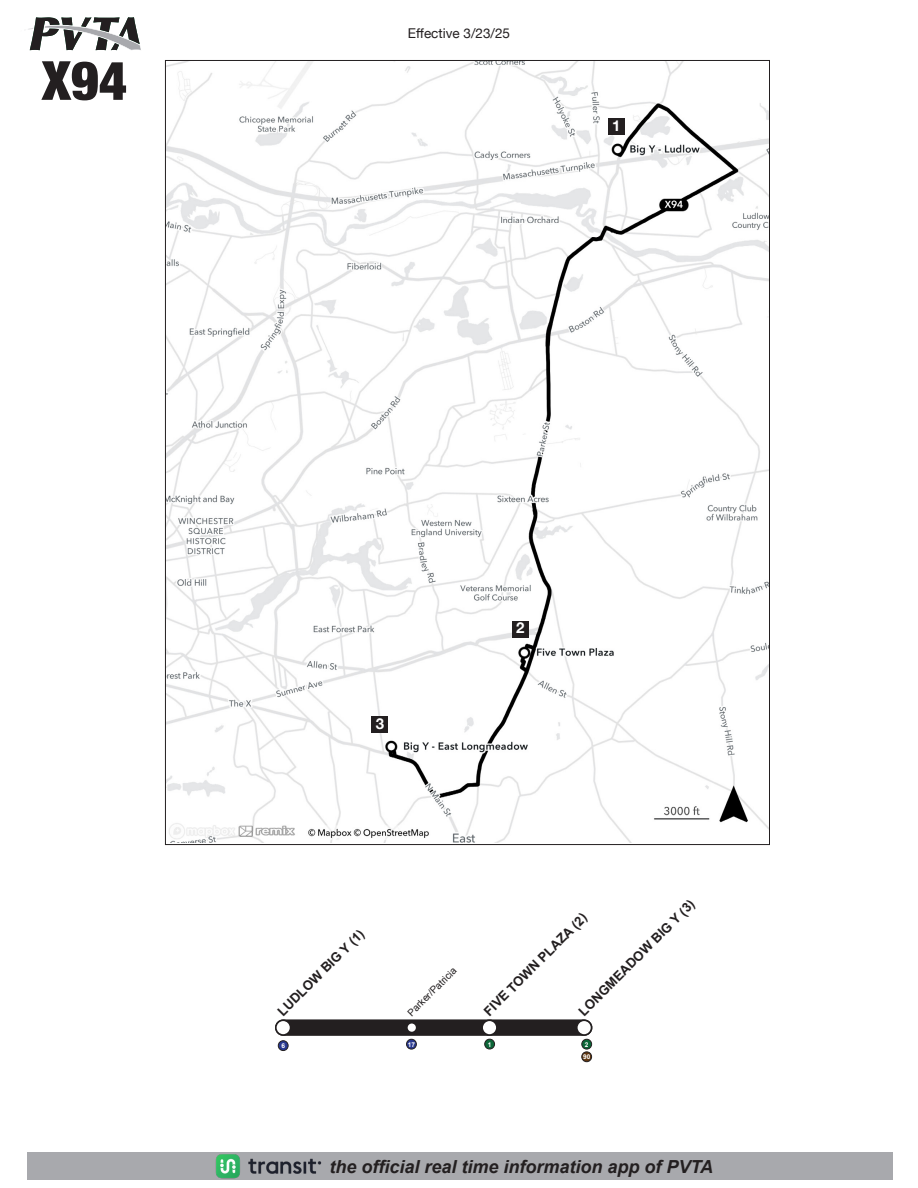
<style>
.page{position:relative;width:918px;height:1188px;background:#fff}
.page>*{position:absolute;margin:0;border:0;box-sizing:border-box;transform-origin:0 0}
.t1{font:900 condensed 54px "Helvetica Neue";color:#231f20}
.t2{font:italic 700 18px "Arial";color:#231f20}
.t3{font:700 15px "Helvetica Neue";color:#fff}
.t4{font:13.5px "Helvetica Neue";color:#231f20}
.t5{font:700 13.05px "Arial";color:#231f20}
.t6{font:9.9px "Arial";color:#231f20}
.t7{font:700 6.6px/12.6px "Arial";color:#fff}
</style>
<div class="page">
<svg style="left:28px;top:17px;width:113px;height:34px"></svg>
<div style="left:27px;top:1152px;width:865px;height:28px;background:#a8a9ad"></div>
<img style="left:215px;top:1154px;width:107px;height:25px">
<div style="left:283px;top:1019px;width:301px;height:17px;background:#231f20"></div>
<div style="left:276px;top:1020px;width:15px;height:15px;background:#fff;border-radius:50%"></div>
<div style="left:275px;top:1019px;width:16px;height:17px;border:2px solid #231f20;border-radius:50%"></div>
<div style="left:577px;top:1020px;width:15px;height:15px;background:#fff;border-radius:50%"></div>
<div style="left:576px;top:1019px;width:16px;height:17px;border:2px solid #231f20;border-radius:50%"></div>
<div style="left:482px;top:1020px;width:15px;height:15px;background:#fff;border-radius:50%"></div>
<div style="left:481px;top:1019px;width:17px;height:17px;border:2px solid #231f20;border-radius:50%"></div>
<div style="left:408px;top:1024px;width:8px;height:8px;background:#fff;border-radius:50%"></div>
<div style="left:278px;top:1041px;width:10px;height:10px;background:#283890;border-radius:50%"></div>
<div style="left:278px;top:1040px;width:11px;height:11px;border:1px solid #231f20;border-radius:50%"></div>
<div style="left:407px;top:1039px;width:9px;height:10px;background:#283890;border-radius:50%"></div>
<div style="left:406px;top:1039px;width:11px;height:11px;border:1px solid #231f20;border-radius:50%"></div>
<div style="left:485px;top:1039px;width:10px;height:10px;background:#0c6638;border-radius:50%"></div>
<div style="left:484px;top:1039px;width:11px;height:10px;border:1px solid #231f20;border-radius:50%"></div>
<div style="left:582px;top:1039px;width:10px;height:10px;background:#0c6638;border-radius:50%"></div>
<div style="left:581px;top:1039px;width:11px;height:11px;border:1px solid #231f20;border-radius:50%"></div>
<div style="left:582px;top:1052px;width:10px;height:10px;background:#603711;border-radius:50%"></div>
<div style="left:581px;top:1051px;width:11px;height:11px;border:1px solid #231f20;border-radius:50%"></div>
<img style="left:167px;top:62px;width:601px;height:780px">
<div style="left:608px;top:119px;width:16px;height:16px;background:#231f20"></div>
<div style="left:512px;top:621px;width:16px;height:16px;background:#231f20"></div>
<div style="left:372px;top:716px;width:16px;height:16px;background:#231f20"></div>
<h1 class="t1" style="left:42px;top:36px;width:87px">X94</h1>
<p class="t4" style="left:408px;top:23px;width:104px">Effective 3/23/25</p>
<p class="t3" style="left:612px;top:114px;width:10px">1</p>
<p class="t3" style="left:376px;top:711px;width:10px">3</p>
<p class="t3" style="left:516px;top:616px;width:10px">2</p>
<p class="t5" style="left:274px;top:1007px;width:118px;rotate:-45deg">LUDLOW BIG Y (1)</p>
<p class="t6" style="left:405px;top:1010px;width:66px;rotate:-45deg">Parker/Patricia</p>
<p class="t5" style="left:575px;top:1007px;width:159px;rotate:-45deg">LONGMEADOW BIG Y (3)</p>
<p class="t5" style="left:480px;top:1007px;width:141px;rotate:-45deg">FIVE TOWN PLAZA (2)</p>
<p class="t7" style="left:281px;top:1040px;width:5px">6</p>
<p class="t7" style="left:408px;top:1038px;width:9px">17</p>
<p class="t7" style="left:488px;top:1038px;width:5px">1</p>
<p class="t7" style="left:583px;top:1038px;width:9px">2<br>90</p>
<h2 class="t2" style="left:330px;top:1155px;width:385px">the official real time information app of PVTA</h2>
</div>
